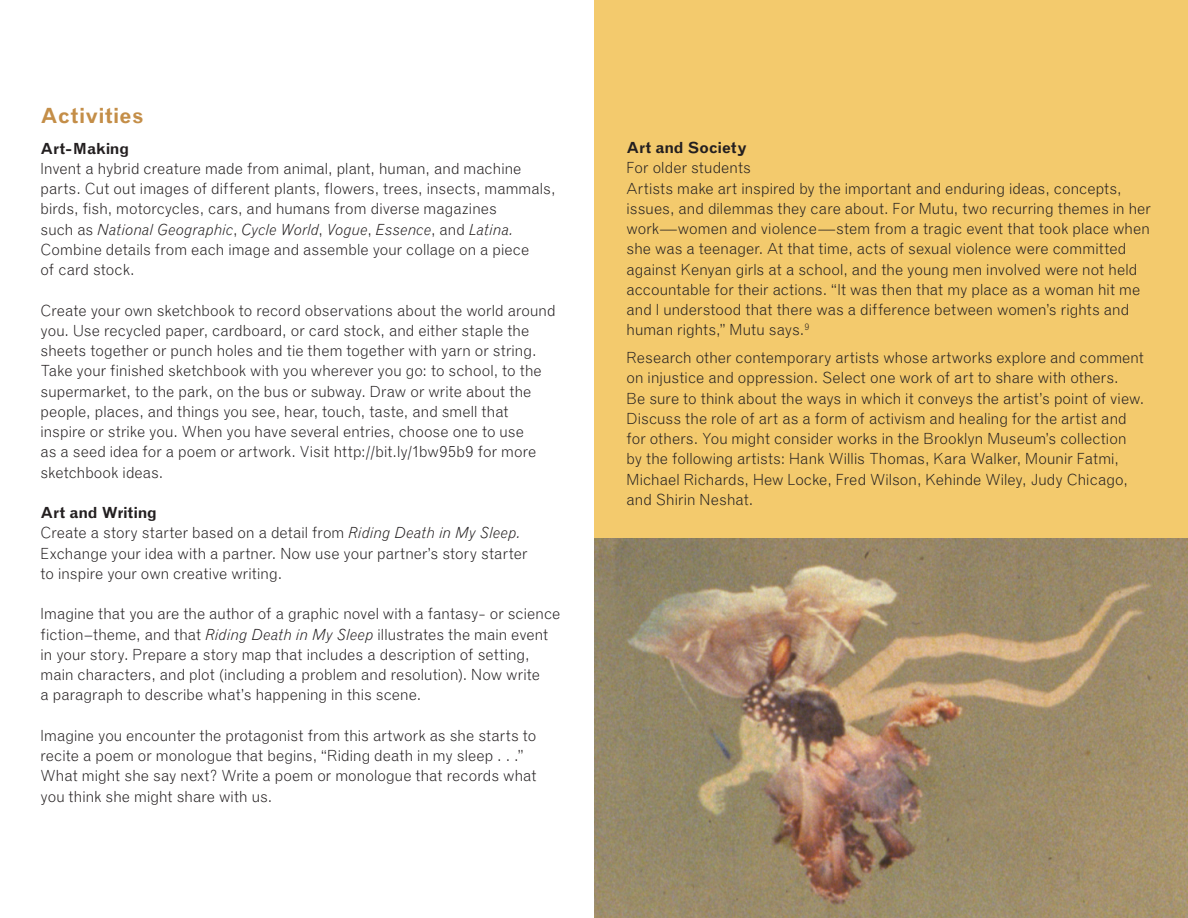
<style>
.page{position:relative;width:1188px;height:918px;background:#fff}
.page>*{position:absolute;margin:0;border:0;box-sizing:border-box;transform-origin:0 0}
.Subtitles{font:700 21px "Brooklynesque";letter-spacing:.03em;color:#c48e48}
.Normal__Web{font:300 15.3px/20.2px "Brooklynesque";letter-spacing:.005em;color:#231f20}
.t1{font:700 15.3px "Brooklynesque";letter-spacing:.01em;color:#231f20}
.s1{font-style:italic}
</style>
<div class="page">
<div style="left:594px;top:0;width:594px;height:918px;background:#f3ca6d"></div>
<img style="left:594px;top:539px;width:594px;height:379px">
<p class="Subtitles" style="left:40px;top:103px;width:104px">Activities</p>
<p class="t1" style="left:40px;top:139px;width:90px">Art-Making</p>
<p class="Normal__Web" style="left:40px;top:158px;width:516px">Invent a hybrid creature made from animal, plant, human, and machine parts. Cut out images of different plants, flowers, trees, insects, mammals, birds, fish, motorcycles, cars, and humans from diverse magazines<br>such as <span class="s1">National Geographic</span>, <span class="s1">Cycle World</span>, <span class="s1">Vogue</span>, <span class="s1">Essence</span>, and <span class="s1">Latina.<br></span>Combine details from each image and assemble your collage on a piece<br>of card stock.</p>
<p class="Normal__Web" style="left:40px;top:300px;width:517px">Create your own sketchbook to record observations about the world around you. Use recycled paper, cardboard, or card stock, and either staple the sheets together or punch holes and tie them together with yarn or string.<br>Take your finished sketchbook with you wherever you go: to school, to the supermarket, to the park, on the bus or subway. Draw or write about the people, places, and things you see, hear, touch, taste, and smell that inspire or strike you. When you have several entries, choose one to use<br>as a seed idea for a poem or artwork. Visit http://bit.ly/1bw95b9 for more sketchbook ideas.</p>
<p class="t1" style="left:40px;top:504px;width:118px">Art and Writing</p>
<p class="Normal__Web" style="left:40px;top:523px;width:488px">Create a story starter based on a detail from <span class="s1">Riding Death in My Sleep.<br></span>Exchange your idea with a partner. Now use your partner’s story starter to inspire your own creative writing.</p>
<p class="Normal__Web" style="left:40px;top:604px;width:521px">Imagine that you are the author of a graphic novel with a fantasy- or science fiction–theme, and that <span class="s1">Riding Death in My Sleep</span> illustrates the main event in your story. Prepare a story map that includes a description of setting, main characters, and plot (including a problem and resolution). Now write<br>a paragraph to describe what’s happening in this scene.</p>
<p class="Normal__Web" style="left:40px;top:725px;width:498px">Imagine you encounter the protagonist from this artwork as she starts to recite a poem or monologue that begins, “Riding death in my sleep . . .” What might she say next? Write a poem or monologue that records what you think she might share with us.</p>
<p class="t1" style="left:627px;top:139px;width:122px">Art and Society</p>
<p class="Normal__Web" style="left:627px;top:158px;width:526px">For older students<br>Artists make art inspired by the important and enduring ideas, concepts, issues, and dilemmas they care about. For Mutu, two recurring themes in her work—women and violence—stem from a tragic event that took place when she was a teenager. At that time, acts of sexual violence were committed against Kenyan girls at a school, and the young men involved were not held accountable for their actions. “It was then that my place as a woman hit me and I understood that there was a difference between women’s rights and human rights,” Mutu says.<sup>9</sup></p>
<p class="Normal__Web" style="left:627px;top:348px;width:519px">Research other contemporary artists whose artworks explore and comment on injustice and oppression. Select one work of art to share with others.<br>Be sure to think about the ways in which it conveys the artist’s point of view.<br>Discuss the role of art as a form of activism and healing for the artist and for others. You might consider works in the Brooklyn Museum’s collection by the following artists: Hank Willis Thomas, Kara Walker, Mounir Fatmi, Michael Richards, Hew Locke, Fred Wilson, Kehinde Wiley, Judy Chicago, and Shirin Neshat.</p>
</div>
